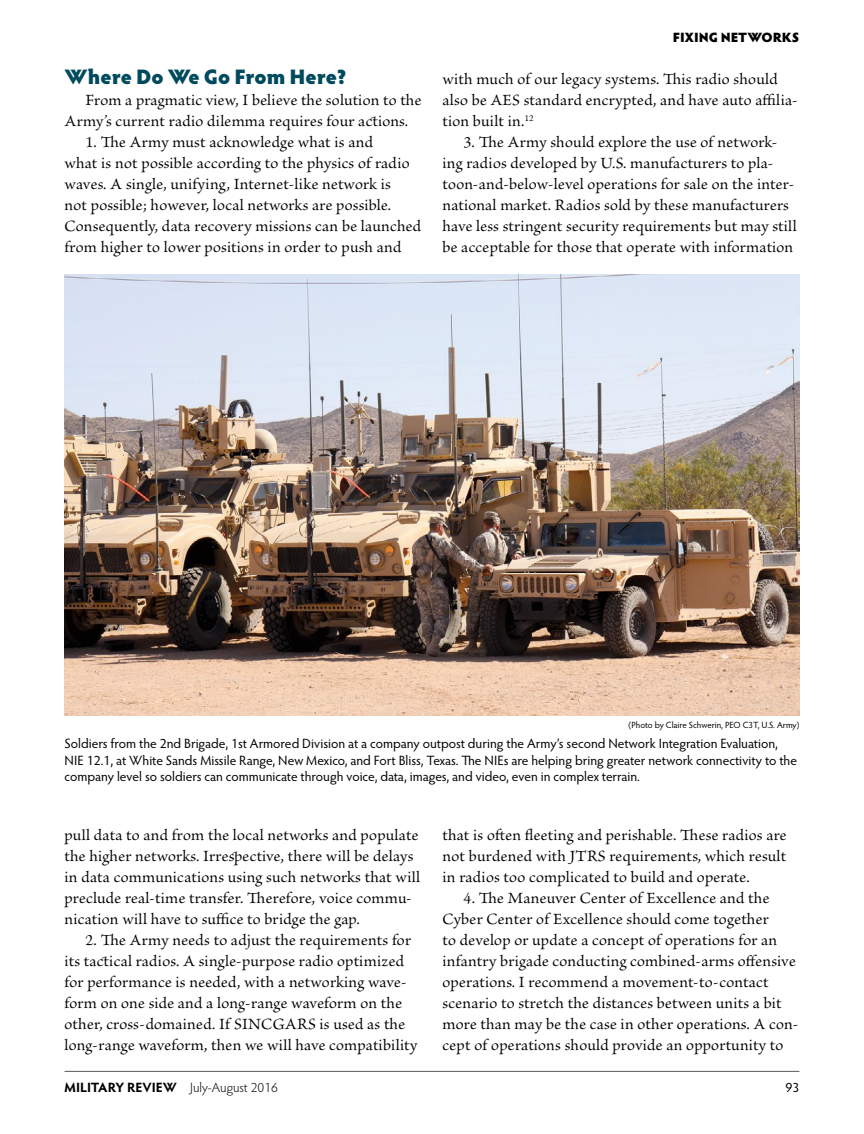
<style>
.page{position:relative;width:864px;height:1134px;background:#fff}
.page>*{position:absolute;margin:0;border:0;box-sizing:border-box;transform-origin:0 0}
.t1{font:900 21px "Hypatia Sans Pro";color:#004a5d}
.t2{font:16.5px/21px "Brioso Pro";letter-spacing:.01em;color:#000}
.t3{font:13.5px/16.5px "Hypatia Sans Pro";color:#000}
.t4{font:300 13.5px "Hypatia Sans Pro";color:#000}
.t5{font:900 13.5px "Hypatia Sans Pro";color:#000}
.t6{font:9px "Hypatia Sans Pro";color:#000}
.s1{font-weight:700}
</style>
<div class="page">
<hr style="left:65px;top:1071px;width:734px;height:1px;background:#58595b">
<img style="left:64px;top:274px;width:736px;height:442px">
<p class="t1" style="left:64px;top:61px;width:283px">Where Do We Go From Here?</p>
<p class="t2" style="left:64px;top:90px;width:358px;text-indent:21px">From a pragmatic view, I believe the solution to the<br>Army’s current radio dilemma requires four actions.</p>
<p class="t2" style="left:64px;top:132px;width:358px;text-indent:21px">1. The Army must acknowledge what is and<br>what is not possible according to the physics of radio waves. A single, unifying, Internet-like network is<br>not possible; however, local networks are possible.<br>Consequently, data recovery missions can be launched from higher to lower positions in order to push and</p>
<p class="t5" style="left:673px;top:27px;width:128px">FIXING NETWORKS</p>
<p class="t2" style="left:442px;top:69px;width:357px">with much of our legacy systems. This radio should also be AES standard encrypted, and have auto affilia&shy;tion built in.<sup>12</sup></p>
<p class="t2" style="left:443px;top:132px;width:356px;text-indent:21px">3. The Army should explore the use of network&shy;ing radios developed by U.S. manufacturers to pla&shy;toon-and-below-level operations for sale on the inter&shy;national market. Radios sold by these manufacturers have less stringent security requirements but may still be acceptable for those that operate with information</p>
<p class="t6" style="left:629px;top:719px;width:172px">(Photo by Claire Schwerin, PEO C3T, U.S. Army)</p>
<p class="t3" style="left:64px;top:735px;width:734px">Soldiers from the 2nd Brigade, 1st Armored Division at a company outpost during the Army’s second Network Integration Evaluation,<br>NIE 12.1, at White Sands Missile Range, New Mexico, and Fort Bliss, Texas. The NIEs are helping bring greater network connectivity to the company level so soldiers can communicate through voice, data, images, and video, even in complex terrain.</p>
<p class="t2" style="left:64px;top:825px;width:357px">pull data to and from the local networks and populate the higher networks. Irrespective, there will be delays in data communications using such networks that will preclude real-time transfer. Therefore, voice commu&shy;nication will have to suffice to bridge the gap.</p>
<p class="t2" style="left:64px;top:930px;width:354px;text-indent:21px">2. The Army needs to adjust the requirements for its tactical radios. A single-purpose radio optimized for performance is needed, with a networking wave&shy;form on one side and a long-range waveform on the other, cross-domained. If SINCGARS is used as the long-range waveform, then we will have compatibility</p>
<p class="t2" style="left:443px;top:825px;width:346px;text-align:justify">that is often fleeting and perishable. These radios are not burdened with JTRS requirements, which result in radios too complicated to build and operate.</p>
<p class="t2" style="left:443px;top:888px;width:357px;text-indent:21px">4. The Maneuver Center of Excellence and the Cyber Center of Excellence should come together<br>to develop or update a concept of operations for an infantry brigade conducting combined-arms offensive operations. I recommend a movement-to-contact scenario to stretch the distances between units a bit more than may be the case in other operations. A con&shy;cept of operations should provide an opportunity to</p>
<p class="t4" style="left:64px;top:1079px;width:215px"><span class="s1">MILITARY REVIEW</span> July-August 2016</p>
<p class="t3" style="left:786px;top:1079px;width:15px">93</p>
</div>
